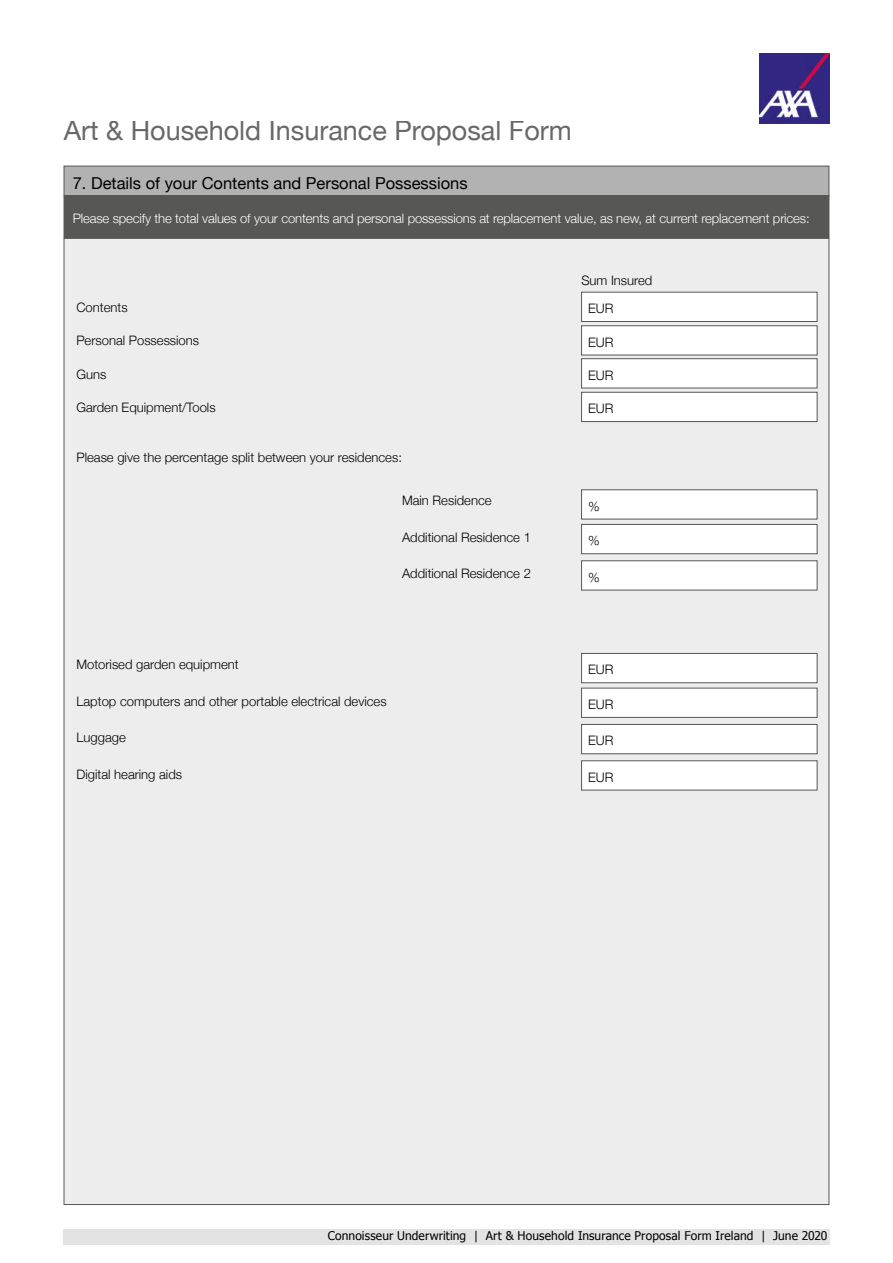
<style>
.page{position:relative;width:893px;height:1263px;background:#fff}
.page>*{position:absolute;margin:0;border:0;box-sizing:border-box;transform-origin:0 0}
.t1{font:27px "Helvetica Neue";color:#575756}
.t2{font:16.5px "Helvetica Neue";color:#000}
.t3{font:300 13.05px "Helvetica Neue";color:#000}
.t4{font:300 13.05px "Helvetica Neue";letter-spacing:-.01em;color:#fff}
.t5{font:12px "Tahoma";letter-spacing:.01em;color:#000}
</style>
<div class="page">
<img style="left:760px;top:53px;width:70px;height:70px">
<div style="left:63px;top:1228px;width:767px;height:16px;background:#e3e3e3"></div>
<div style="left:64px;top:166px;width:765px;height:30px;background:#b3b2b2"></div>
<div style="left:64px;top:166px;width:765px;height:30px;border:1px solid #575756"></div>
<div style="left:64px;top:238px;width:765px;height:967px;background:#ededed;border:1px solid #575756"></div>
<div style="left:64px;top:196px;width:765px;height:42px;background:#575756"></div>
<div style="left:582px;top:292px;width:235px;height:29px;background:#fff"></div>
<div style="left:581px;top:292px;width:236px;height:30px;border:1px solid #575756"></div>
<div style="left:582px;top:326px;width:235px;height:29px;background:#fff"></div>
<div style="left:581px;top:325px;width:236px;height:30px;border:1px solid #575756"></div>
<div style="left:582px;top:359px;width:235px;height:29px;background:#fff"></div>
<div style="left:581px;top:358px;width:236px;height:30px;border:1px solid #575756"></div>
<div style="left:582px;top:392px;width:235px;height:30px;background:#fff"></div>
<div style="left:581px;top:392px;width:236px;height:30px;border:1px solid #575756"></div>
<div style="left:582px;top:490px;width:235px;height:29px;background:#fff"></div>
<div style="left:581px;top:489px;width:236px;height:30px;border:1px solid #575756"></div>
<div style="left:582px;top:653px;width:235px;height:30px;background:#fff"></div>
<div style="left:581px;top:653px;width:236px;height:30px;border:1px solid #575756"></div>
<div style="left:582px;top:524px;width:235px;height:30px;background:#fff"></div>
<div style="left:581px;top:524px;width:236px;height:30px;border:1px solid #575756"></div>
<div style="left:582px;top:688px;width:235px;height:29px;background:#fff"></div>
<div style="left:581px;top:688px;width:236px;height:30px;border:1px solid #575756"></div>
<div style="left:582px;top:724px;width:235px;height:30px;background:#fff"></div>
<div style="left:581px;top:724px;width:236px;height:30px;border:1px solid #575756"></div>
<div style="left:582px;top:561px;width:235px;height:29px;background:#fff"></div>
<div style="left:581px;top:560px;width:236px;height:30px;border:1px solid #575756"></div>
<div style="left:582px;top:761px;width:235px;height:29px;background:#fff"></div>
<div style="left:581px;top:760px;width:236px;height:30px;border:1px solid #575756"></div>
<h1 class="t1" style="left:64px;top:111px;width:510px">Art &amp; Household Insurance Proposal Form</h1>
<p class="t2" style="left:73px;top:171px;width:396px">7. Details of your Contents and Personal Possessions</p>
<p class="t4" style="left:73px;top:208px;width:738px">Please specify the total values of your contents and personal possessions at replacement value, as new, at current replacement prices:</p>
<p class="t3" style="left:581px;top:270px;width:73px">Sum Insured</p>
<p class="t3" style="left:76px;top:296px;width:53px">Contents</p>
<p class="t3" style="left:76px;top:330px;width:124px">Personal Possessions</p>
<p class="t3" style="left:76px;top:364px;width:31px">Guns</p>
<p class="t3" style="left:76px;top:397px;width:141px">Garden Equipment/Tools</p>
<p class="t3" style="left:588px;top:298px;width:27px">EUR</p>
<p class="t3" style="left:588px;top:331px;width:27px">EUR</p>
<p class="t3" style="left:588px;top:364px;width:27px">EUR</p>
<p class="t3" style="left:588px;top:398px;width:27px">EUR</p>
<p class="t3" style="left:77px;top:447px;width:327px">Please give the percentage split between your residences:</p>
<p class="t3" style="left:402px;top:490px;width:91px">Main Residence</p>
<p class="t3" style="left:588px;top:496px;width:13px">%</p>
<p class="t3" style="left:402px;top:527px;width:130px">Additional Residence 1</p>
<p class="t3" style="left:588px;top:530px;width:13px">%</p>
<p class="t3" style="left:402px;top:563px;width:130px">Additional Residence 2</p>
<p class="t3" style="left:588px;top:566px;width:13px">%</p>
<p class="t3" style="left:76px;top:654px;width:164px">Motorised garden equipment</p>
<p class="t3" style="left:588px;top:659px;width:27px">EUR</p>
<p class="t3" style="left:77px;top:690px;width:312px">Laptop computers and other portable electrical devices</p>
<p class="t3" style="left:77px;top:727px;width:51px">Luggage</p>
<p class="t3" style="left:77px;top:764px;width:107px">Digital hearing aids</p>
<p class="t3" style="left:588px;top:694px;width:27px">EUR</p>
<p class="t3" style="left:588px;top:730px;width:27px">EUR</p>
<p class="t3" style="left:588px;top:766px;width:27px">EUR</p>
<p class="t5" style="left:328px;top:1227px;width:501px">Connoisseur Underwriting | Art &amp; Household Insurance Proposal Form Ireland | June 2020</p>
</div>
